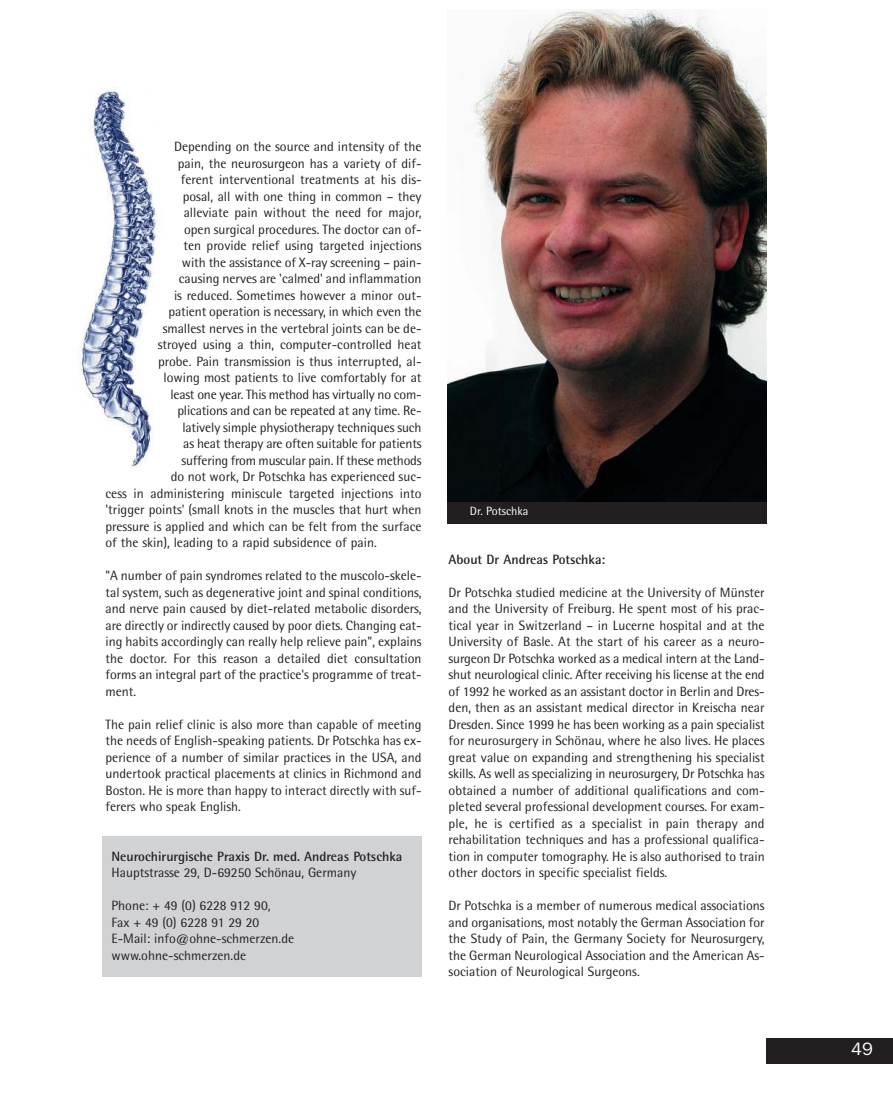
<style>
.page{position:relative;width:893px;height:1106px;background:#fff}
.page>*{position:absolute;margin:0;border:0;box-sizing:border-box;transform-origin:0 0}
.t1{font:18px "Franklin Gothic";color:#fff}
.t2{font:13.5px/16.5px "Rotis Semi Sans";color:#231f20;text-align:justify}
.t3{font:700 13.5px "Rotis Semi Sans";color:#231f20}
.t4{font:12px "Rotis Semi Sans";color:#fff}
</style>
<div class="page">
<div style="left:766px;top:1037px;width:126px;height:26px;background:#231f20"></div>
<img style="left:79px;top:87px;width:80px;height:381px">
<div style="left:102px;top:836px;width:319px;height:141px;background:#d1d2d4"></div>
<img style="left:447px;top:10px;width:319px;height:492px">
<div style="left:447px;top:502px;width:319px;height:21px;background:#231f20"></div>
<p class="t2" style="left:174px;top:140px;width:249px">Depending on the source and intensity of the</p>
<p class="t2" style="left:178px;top:156px;width:245px">pain, the neurosurgeon has a variety of dif-</p>
<p class="t2" style="left:181px;top:173px;width:242px">ferent interventional treatments at his dis-</p>
<p class="t2" style="left:183px;top:189px;width:240px">posal, all with one thing in common – they</p>
<p class="t2" style="left:184px;top:206px;width:239px">alleviate pain without the need for major,</p>
<p class="t2" style="left:184px;top:222px;width:239px">open surgical procedures. The doctor can of-</p>
<p class="t2" style="left:183px;top:239px;width:239px">ten provide relief using targeted injections</p>
<p class="t2" style="left:182px;top:255px;width:241px">with the assistance of X-ray screening – pain-</p>
<p class="t2" style="left:179px;top:272px;width:244px">causing nerves are 'calmed' and inflammation</p>
<p class="t2" style="left:174px;top:288px;width:249px">is reduced. Sometimes however a minor out-</p>
<p class="t2" style="left:168px;top:305px;width:254px">patient operation is necessary, in which even the</p>
<p class="t2" style="left:163px;top:321px;width:260px">smallest nerves in the vertebral joints can be de-</p>
<p class="t2" style="left:158px;top:338px;width:265px">stroyed using a thin, computer-controlled heat</p>
<p class="t2" style="left:158px;top:354px;width:265px">probe. Pain transmission is thus interrupted, al-</p>
<p class="t2" style="left:163px;top:371px;width:259px">lowing most patients to live comfortably for at</p>
<p class="t2" style="left:170px;top:387px;width:252px">least one year. This method has virtually no com-</p>
<p class="t2" style="left:177px;top:404px;width:246px">plications and can be repeated at any time. Re-</p>
<p class="t2" style="left:182px;top:420px;width:241px">latively simple physiotherapy techniques such</p>
<p class="t2" style="left:183px;top:437px;width:240px">as heat therapy are often suitable for patients</p>
<p class="t2" style="left:181px;top:453px;width:241px">suffering from muscular pain. If these methods</p>
<p class="t2" style="left:171px;top:470px;width:252px">do not work, Dr Potschka has experienced suc-</p>
<p class="t2" style="left:105px;top:486px;width:317px">cess in administering miniscule targeted injections into</p>
<p class="t2" style="left:105px;top:503px;width:317px">'trigger points' (small knots in the muscles that hurt when</p>
<p class="t2" style="left:105px;top:519px;width:317px">pressure is applied and which can be felt from the surface</p>
<p class="t2" style="left:105px;top:536px;width:273px">of the skin), leading to a rapid subsidence of pain.</p>
<p class="t2" style="left:105px;top:569px;width:317px">"A number of pain syndromes related to the muscolo-skele&shy;tal system, such as degenerative joint and spinal conditions, and nerve pain caused by diet-related metabolic disorders, are directly or indirectly caused by poor diets. Changing eat&shy;ing habits accordingly can really help relieve pain", explains the doctor. For this reason a detailed diet consultation forms an integral part of the practice's programme of treat&shy;ment.</p>
<p class="t2" style="left:105px;top:717px;width:317px">The pain relief clinic is also more than capable of meeting the needs of English-speaking patients. Dr Potschka has ex&shy;perience of a number of similar practices in the USA, and undertook practical placements at clinics in Richmond and Boston. He is more than happy to interact directly with suf&shy;ferers who speak English.</p>
<p class="t3" style="left:111px;top:851px;width:292px">Neurochirurgische Praxis Dr. med. Andreas Potschka</p>
<p class="t2" style="left:111px;top:866px;width:246px">Hauptstrasse 29, D-69250 Schönau, Germany</p>
<p class="t2" style="left:111px;top:899px;width:184px;text-align:left">Phone: + 49 (0) 6228 912 90,<br>Fax + 49 (0) 6228 91 29 20<br>E-Mail: info@ohne-schmerzen.de www.ohne-schmerzen.de</p>
<p class="t4" style="left:470px;top:507px;width:60px">Dr. Potschka</p>
<p class="t3" style="left:448px;top:554px;width:158px">About Dr Andreas Potschka:</p>
<p class="t2" style="left:448px;top:585px;width:317px">Dr Potschka studied medicine at the University of Münster and the University of Freiburg. He spent most of his prac&shy;tical year in Switzerland – in Lucerne hospital and at the University of Basle. At the start of his career as a neuro&shy;surgeon Dr Potschka worked as a medical intern at the Land&shy;shut neurological clinic. After receiving his license at the end of 1992 he worked as an assistant doctor in Berlin and Dres&shy;den, then as an assistant medical director in Kreischa near Dresden. Since 1999 he has been working as a pain specialist for neurosurgery in Schönau, where he also lives. He places great value on expanding and strengthening his specialist skills. As well as specializing in neurosurgery, Dr Potschka has obtained a number of additional qualifications and com&shy;pleted several professional development courses. For exam&shy;ple, he is certified as a specialist in pain therapy and rehabilitation techniques and has a professional qualifica&shy;tion in computer tomography. He is also authorised to train other doctors in specific specialist fields.</p>
<p class="t2" style="left:448px;top:899px;width:317px">Dr Potschka is a member of numerous medical associations and organisations, most notably the German Association for the Study of Pain, the Germany Society for Neurosurgery, the German Neurological Association and the American As&shy;sociation of Neurological Surgeons.</p>
<h1 class="t1" style="left:851px;top:1042px;width:23px">49</h1>
</div>
